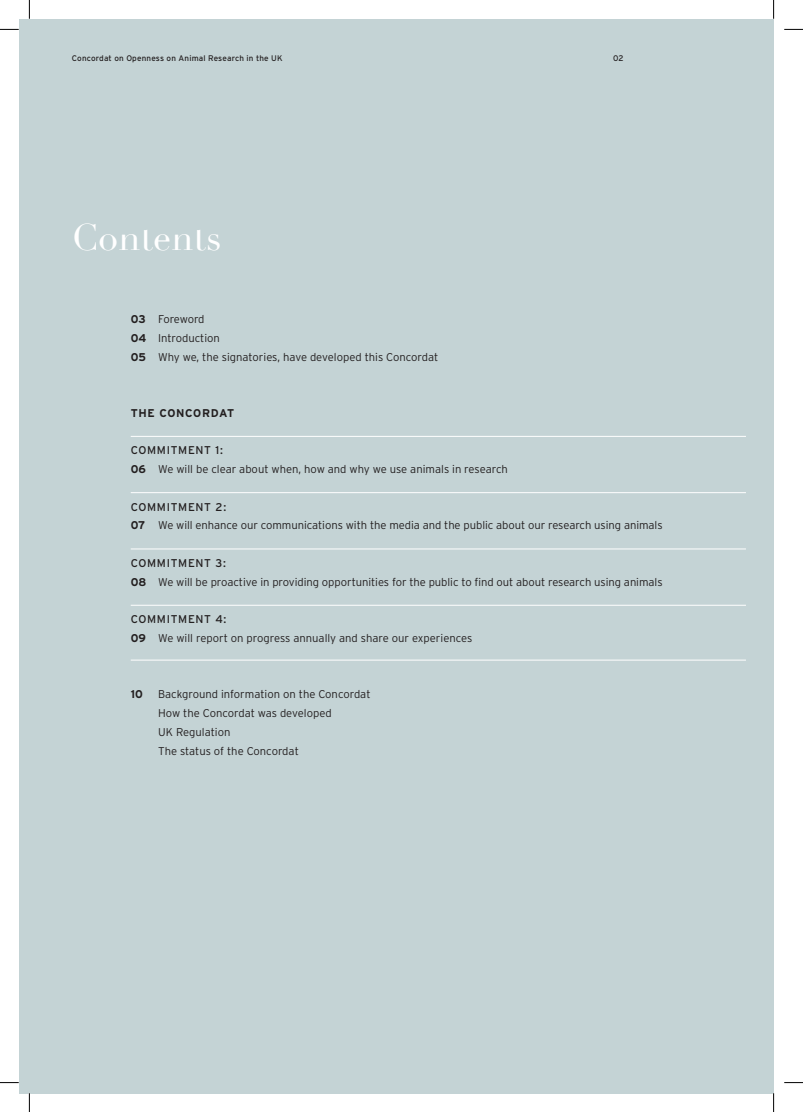
<style>
.page{position:relative;width:803px;height:1112px;background:#fff}
.page>*{position:absolute;margin:0;border:0;box-sizing:border-box;transform-origin:0 0}
.t1{font:36.25px "Didot";letter-spacing:.005em;color:#fff}
.t2{font:300 11.25px/18.8px "Interstate";letter-spacing:-.005em;color:#231f20}
.t3{font:700 11.25px "Interstate";letter-spacing:.06em;color:#231f20}
.t4{font:8.12px "Interstate";letter-spacing:.02em;color:#231f20}
.s1{font-weight:700}
.s2{font-weight:400}
</style>
<div class="page">
<div style="left:19px;top:19px;width:754px;height:1073px;background:#c4d3d5"></div>
<hr style="left:131px;top:436px;width:615px;height:1px;background:#fff">
<hr style="left:131px;top:492px;width:615px;height:1px;background:#fff">
<hr style="left:131px;top:548px;width:615px;height:1px;background:#fff">
<hr style="left:131px;top:604px;width:615px;height:1px;background:#fff">
<hr style="left:131px;top:659px;width:615px;height:1px;background:#fff">
<svg style="left:0;top:29px;width:19px;height:1px"></svg>
<svg style="left:784px;top:29px;width:19px;height:1px"></svg>
<svg style="left:0;top:1082px;width:19px;height:1px"></svg>
<svg style="left:784px;top:1082px;width:19px;height:1px"></svg>
<svg style="left:29px;top:0;width:1px;height:19px"></svg>
<svg style="left:29px;top:1092px;width:1px;height:19px"></svg>
<svg style="left:773px;top:0;width:1px;height:19px"></svg>
<svg style="left:773px;top:1092px;width:1px;height:19px"></svg>
<p class="t4" style="left:72px;top:53px;width:212px">Concordat on Openness on Animal Research in the UK</p>
<p class="t4" style="left:613px;top:53px;width:12px">02</p>
<h1 class="t1" style="left:72px;top:215px;width:151px">Contents</h1>
<p class="t2" style="left:131px;top:309px;width:309px"><span class="s1">03</span> Foreword<br><span class="s1">04</span> Introduction<br><span class="s1">05</span> Why we, the signatories, have developed this Concordat</p>
<p class="t3" style="left:131px;top:406px;width:105px">THE CONCORDAT</p>
<p class="t2" style="left:131px;top:441px;width:379px"><span class="s2">COMMITMENT 1:<br></span><span class="s1">06</span> We will be clear about when, how and why we use animals in research</p>
<p class="t2" style="left:131px;top:497px;width:533px"><span class="s2">COMMITMENT 2:<br></span><span class="s1">07</span> We will enhance our communications with the media and the public about our research using animals</p>
<p class="t2" style="left:131px;top:553px;width:533px"><span class="s2">COMMITMENT 3:<br></span><span class="s1">08</span> We will be proactive in providing opportunities for the public to find out about research using animals</p>
<p class="t2" style="left:131px;top:609px;width:343px"><span class="s2">COMMITMENT 4:<br></span><span class="s1">09</span> We will report on progress annually and share our experiences</p>
<p class="t3" style="left:131px;top:688px;width:14px">10</p>
<p class="t2" style="left:158px;top:684px;width:214px">Background information on the Concordat<br>How the Concordat was developed<br>UK Regulation<br>The status of the Concordat</p>
</div>
